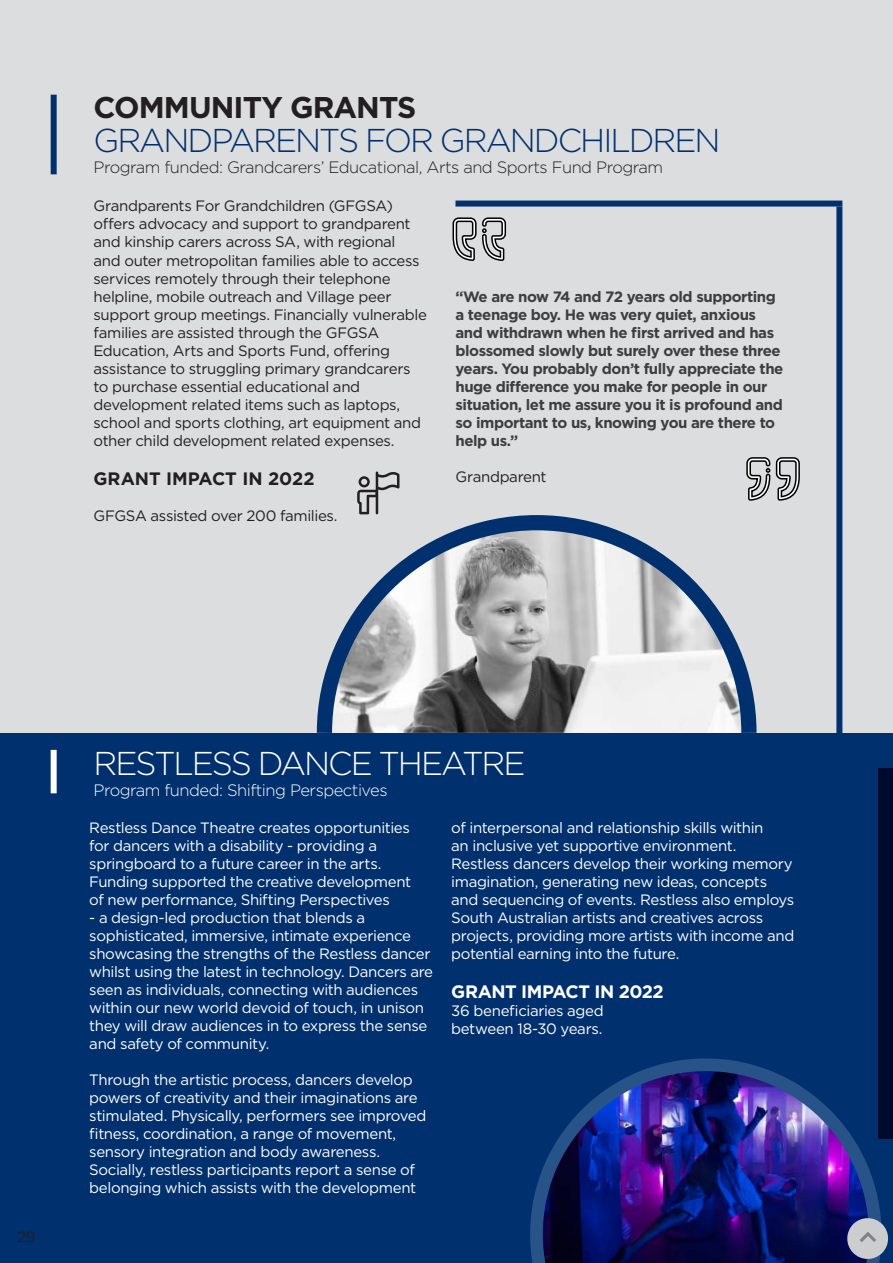
<style>
.page{position:relative;width:893px;height:1263px;background:#fff}
.page>*{position:absolute;margin:0;border:0;box-sizing:border-box;transform-origin:0 0}
.t1{font:300 33px "Gotham";letter-spacing:-.06em;color:#00306d}
.t2{font:300 33px "Gotham";letter-spacing:-.06em;color:#fff}
.t3{font:700 30px "Gotham";letter-spacing:-.03em;color:#231f20}
.t4{font:700 18px "Gotham";letter-spacing:-.025em;color:#fff}
.t5{font:700 18px "Gotham";color:#231f20}
.t6{font:300 16.5px "Gotham";letter-spacing:-.03em;color:#231f20}
.t7{font:300 16.5px "Gotham";letter-spacing:-.03em;color:#fff}
.t8{font:15px/18px "Gotham";letter-spacing:-.025em;color:#fff}
.t9{font:15px/18px "Gotham";letter-spacing:-.025em;color:#231f20}
.t10{font:700 15px/18px "Gotham";letter-spacing:-.03em;color:#3e3e3f}
</style>
<div class="page">
<div style="left:0;top:0;width:893px;height:733px;background:#dcdddf"></div>
<div style="left:0;top:733px;width:893px;height:530px;background:#00306d"></div>
<div style="left:51px;top:750px;width:6px;height:43px;background:#fff"></div>
<img style="left:530px;top:1058px;width:351px;height:205px">
<svg style="left:746px;top:457px;width:54px;height:44px"></svg>
<svg style="left:452px;top:217px;width:55px;height:44px"></svg>
<div style="left:51px;top:95px;width:6px;height:79px;background:#00306d"></div>
<div style="left:836px;top:207px;width:6px;height:614px;background:#00306d"></div>
<div style="left:455px;top:201px;width:387px;height:6px;background:#00306d"></div>
<svg style="left:357px;top:471px;width:42px;height:36px"></svg>
<svg style="left:316px;top:507px;width:441px;height:226px"></svg>
<svg style="left:845px;top:1216px;width:43px;height:45px;background:#8991aa"></svg>
<h2 class="t3" style="left:94px;top:87px;width:324px">COMMUNITY GRANTS</h2>
<h1 class="t1" style="left:94px;top:119px;width:629px">GRANDPARENTS FOR GRANDCHILDREN</h1>
<p class="t6" style="left:94px;top:157px;width:571px">Program funded: Grandcarers’ Educational, Arts and Sports Fund Program</p>
<p class="t9" style="left:94px;top:197px;width:335px">Grandparents For Grandchildren (GFGSA) offers advocacy and support to grandparent and kinship carers across SA, with regional<br>and outer metropolitan families able to access services remotely through their telephone helpline, mobile outreach and Village peer support group meetings. Financially vulnerable families are assisted through the GFGSA Education, Arts and Sports Fund, offering assistance to struggling primary grandcarers to purchase essential educational and development related items such as laptops, school and sports clothing, art equipment and other child development related expenses.</p>
<p class="t5" style="left:94px;top:466px;width:223px">GRANT IMPACT IN 2022</p>
<p class="t9" style="left:94px;top:506px;width:246px">GFGSA assisted over 200 families.</p>
<p class="t10" style="left:455px;top:287px;width:329px">“We are now 74 and 72 years old supporting a teenage boy. He was very quiet, anxious and withdrawn when he first arrived and has blossomed slowly but surely over these three years. You probably don’t fully appreciate the huge difference you make for people in our situation, let me assure you it is profound and so important to us, knowing you are there to help us.”</p>
<p class="t9" style="left:455px;top:467px;width:93px">Grandparent</p>
<p class="t9" style="left:17px;top:1227px;width:20px">29</p>
<h1 class="t2" style="left:94px;top:743px;width:433px">RESTLESS DANCE THEATRE</h1>
<p class="t7" style="left:94px;top:780px;width:295px">Program funded: Shifting Perspectives</p>
<p class="t8" style="left:89px;top:818px;width:323px">Restless Dance Theatre creates opportunities for dancers with a disability - providing a springboard to a future career in the arts.<br>Funding supported the creative development of new performance, Shifting Perspectives</p>
<p class="t8" style="left:89px;top:908px;width:345px">- a design-led production that blends a sophisticated, immersive, intimate experience showcasing the strengths of the Restless dancer whilst using the latest in technology. Dancers are seen as individuals, connecting with audiences within our new world devoid of touch, in unison they will draw audiences in to express the sense and safety of community.</p>
<p class="t8" style="left:89px;top:1070px;width:339px">Through the artistic process, dancers develop powers of creativity and their imaginations are stimulated. Physically, performers see improved fitness, coordination, a range of movement, sensory integration and body awareness.<br>Socially, restless participants report a sense of belonging which assists with the development</p>
<p class="t8" style="left:451px;top:818px;width:345px">of interpersonal and relationship skills within<br>an inclusive yet supportive environment.<br>Restless dancers develop their working memory imagination, generating new ideas, concepts and sequencing of events. Restless also employs South Australian artists and creatives across projects, providing more artists with income and potential earning into the future.</p>
<p class="t4" style="left:451px;top:980px;width:214px">GRANT IMPACT IN 2022</p>
<p class="t8" style="left:451px;top:1002px;width:154px">36 beneficiaries aged between 18-30 years.</p>
</div>
